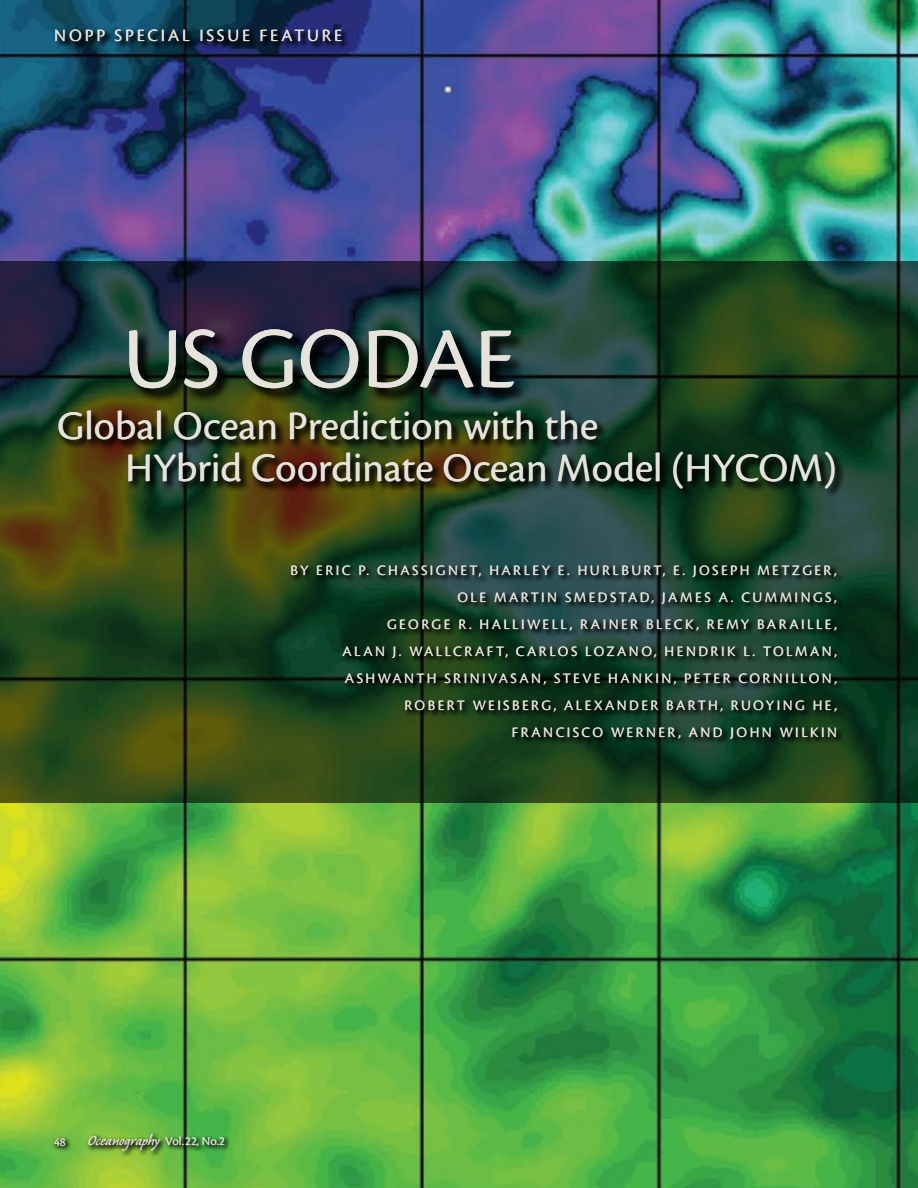
<style>
.page{position:relative;width:918px;height:1188px;background:#fff}
.page>*{position:absolute;margin:0;border:0;box-sizing:border-box;transform-origin:0 0}
.t1{font:90px "Cronos Pro";color:#e6e3dc}
.t2{font:42px/42px "Cronos Pro";color:#e6e3dc}
.t3{font:18px "Cronos Pro";letter-spacing:.155em;color:#e6e3dc}
.t4{font:15px "Cronos Pro";letter-spacing:.16em;color:#e6e3dc}
.t5{font:12.75px "Cronos Pro";color:#e6e3dc}
.s1{font-family:"Caliban";font-size:18px}
</style>
<div class="page">
<img style="left:0;top:0;width:918px;height:1188px">
<svg style="left:0;top:261px;width:918px;height:542px;background:#264125"></svg>
<svg style="left:55px;top:29px;width:295px;height:21px;background:#0e2847"></svg>
<svg style="left:290px;top:564px;width:554px;height:182px;background:#163925"></svg>
<svg style="left:86px;top:1132px;width:145px;height:26px;background:#589835"></svg>
<svg style="left:52px;top:1135px;width:20px;height:17px"></svg>
<div style="left:128px;top:328px;width:402px;height:75px;background:#000;opacity:.5"></div>
<div style="left:57px;top:409px;width:788px;height:90px;background:#000;opacity:.75"></div>
<p class="t3" style="left:54px;top:25px;width:290px">NOPP SPECIAL ISSUE FEATURE</p>
<h1 class="t1" style="left:123px;top:307px;width:394px">US GODAE</h1>
<h2 class="t2" style="left:126px;top:405px;width:713px;text-indent:-69px">GLOBAL OCEAN PREDICTION WITH THE<br>HYBRID COORDINATE OCEAN MODEL (HYCOM)</h2>
<p class="t4" style="left:291px;top:562px;width:44px">BY ERIC</p>
<p class="t4" style="left:359px;top:562px;width:41px">P. CHASSIGNET</p>
<p class="t4" style="left:479px;top:562px;width:34px">, HARLEY</p>
<p class="t4" style="left:558px;top:562px;width:44px">E. HURLBURT</p>
<p class="t4" style="left:663px;top:562px;width:48px">, E. JOSEPH</p>
<p class="t4" style="left:757px;top:562px;width:56px">MET ZGER</p>
<p class="t4" style="left:834px;top:562px;width:4px">,</p>
<p class="t4" style="left:457px;top:589px;width:63px">OLE MARTIN</p>
<p class="t4" style="left:565px;top:589px;width:55px">SMEDSTA</p>
<p class="t4" style="left:640px;top:589px;width:40px">D, JAMES</p>
<p class="t4" style="left:719px;top:589px;width:46px">A. CUMMINGS</p>
<p class="t4" style="left:834px;top:589px;width:4px">,</p>
<p class="t4" style="left:387px;top:616px;width:24px">GEORGE</p>
<p class="t4" style="left:458px;top:616px;width:43px">R. HALLI</p>
<p class="t4" style="left:527px;top:616px;width:25px">WELL</p>
<p class="t4" style="left:570px;top:616px;width:32px">, RAINER</p>
<p class="t4" style="left:646px;top:616px;width:20px">BLEC</p>
<p class="t4" style="left:685px;top:616px;width:44px">K, REMY</p>
<p class="t4" style="left:757px;top:616px;width:21px">BARAILLE</p>
<p class="t4" style="left:834px;top:616px;width:4px">,</p>
<p class="t4" style="left:342px;top:643px;width:23px">ALAN</p>
<p class="t4" style="left:393px;top:643px;width:29px">J. WALLCRAFT</p>
<p class="t4" style="left:505px;top:643px;width:33px">, CARLOS</p>
<p class="t4" style="left:585px;top:643px;width:45px">LOZANO</p>
<p class="t4" style="left:654px;top:643px;width:132px">, HENDRI K L. TOLMAN</p>
<p class="t4" style="left:834px;top:643px;width:4px">,</p>
<p class="t4" style="left:345px;top:670px;width:60px">ASH WANTH</p>
<p class="t4" style="left:445px;top:670px;width:20px">SRINIVASAN</p>
<p class="t4" style="left:544px;top:670px;width:30px">, STEVE</p>
<p class="t4" style="left:608px;top:670px;width:96px">HAN KIN , PETER</p>
<p class="t4" style="left:738px;top:670px;width:22px">CORNILLON</p>
<p class="t4" style="left:834px;top:670px;width:4px">,</p>
<p class="t4" style="left:404px;top:697px;width:22px">ROBERT</p>
<p class="t4" style="left:473px;top:697px;width:11px">WEISBERG</p>
<p class="t4" style="left:554px;top:697px;width:134px">, ALE XAN DER BARTH</p>
<p class="t4" style="left:720px;top:697px;width:32px">, RUOYING</p>
<p class="t4" style="left:813px;top:697px;width:26px">HE,</p>
<p class="t4" style="left:512px;top:724px;width:21px">FRANCISCO</p>
<p class="t4" style="left:611px;top:724px;width:12px">WERNER</p>
<p class="t4" style="left:678px;top:724px;width:71px">, AND JOHN</p>
<p class="t4" style="left:780px;top:724px;width:11px">WIL</p>
<p class="t4" style="left:810px;top:724px;width:19px">KIN</p>
<p class="t4" style="left:388px;top:562px;width:11px">S</p>
<p class="t4" style="left:590px;top:562px;width:12px">UR</p>
<p class="t4" style="left:753px;top:589px;width:13px">M</p>
<p class="t4" style="left:399px;top:616px;width:8px">E</p>
<p class="t4" style="left:492px;top:616px;width:9px">L</p>
<p class="t4" style="left:543px;top:616px;width:9px">L</p>
<p class="t4" style="left:767px;top:616px;width:11px">AL</p>
<p class="t4" style="left:409px;top:643px;width:12px">AL</p>
<p class="t4" style="left:453px;top:670px;width:11px">INA</p>
<p class="t4" style="left:563px;top:670px;width:11px">E</p>
<p class="t4" style="left:694px;top:670px;width:8px">E</p>
<p class="t4" style="left:749px;top:670px;width:12px">ONL</p>
<p class="t4" style="left:473px;top:697px;width:11px">E</p>
<p class="t4" style="left:521px;top:724px;width:12px">C</p>
<p class="t4" style="left:611px;top:724px;width:12px">ER</p>
<p class="t5" style="left:54px;top:1134px;width:172px">48 <span class="s1">Oceanography</span> VOL.22, NO.2</p>
</div>
